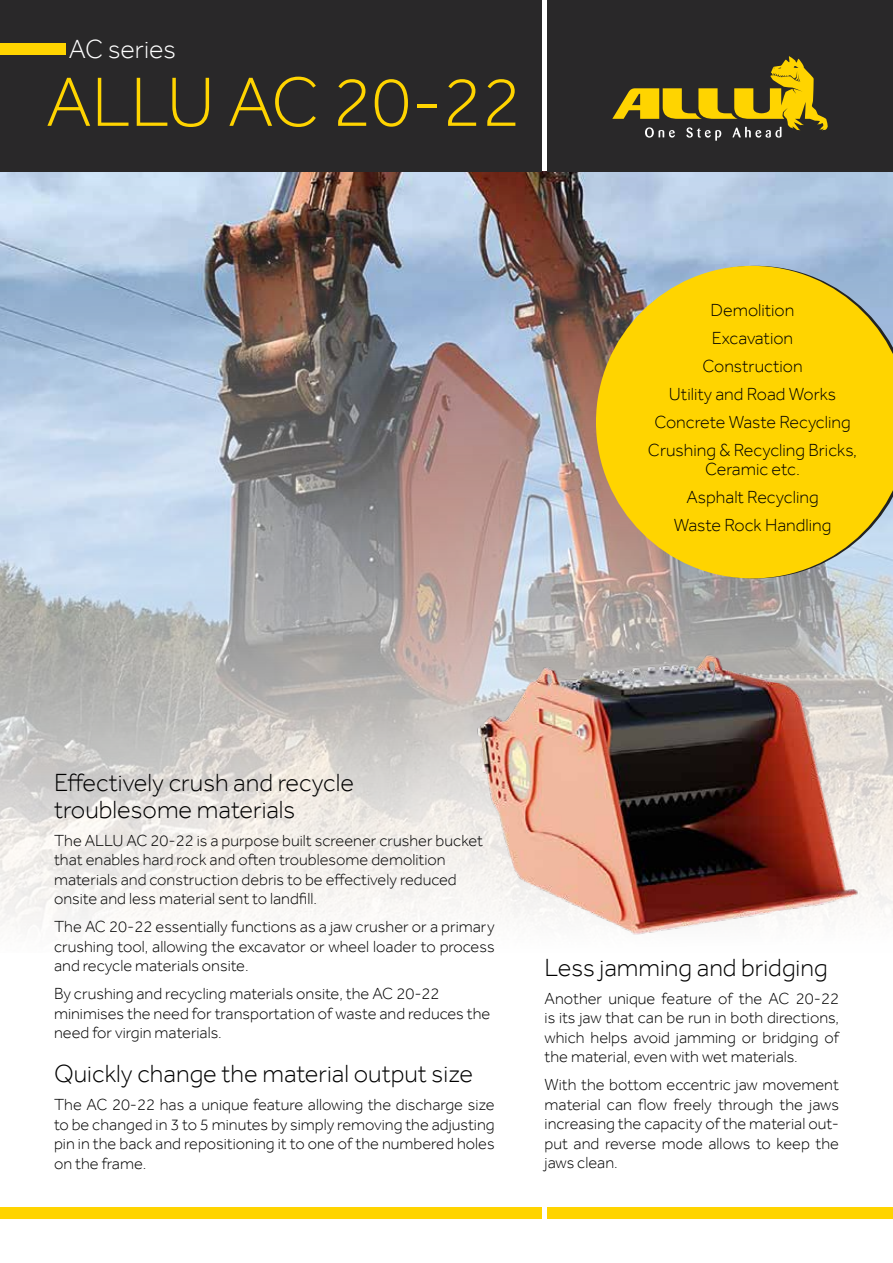
<style>
.page{position:relative;width:893px;height:1263px;background:#fff}
.page>*{position:absolute;margin:0;border:0;box-sizing:border-box;transform-origin:0 0}
.t1{font:300 72px "Effra";color:#ffd400}
.t2{font:300 27px "Effra";color:#fff}
.t3{font:300 25.5px/27px "Effra";color:#000}
.t4{font:300 18px/28px "Effra";color:#000;text-align:center}
.t5{font:300 16.5px/19.5px "Effra";color:#000;text-align:justify}
</style>
<div class="page">
<img style="left:0;top:171px;width:893px;height:758px">
<img style="left:459px;top:645px;width:432px;height:290px">
<div style="left:0;top:0;width:541px;height:171px;background:#292829"></div>
<div style="left:548px;top:0;width:345px;height:171px;background:#292829"></div>
<svg style="left:596px;top:266px;width:297px;height:312px;background:#ecc91f"></svg>
<svg style="left:612px;top:56px;width:216px;height:85px"></svg>
<div style="left:0;top:43px;width:65px;height:11px;background:#ffd400"></div>
<div style="left:0;top:1207px;width:541px;height:11px;background:#ffd400"></div>
<div style="left:548px;top:1207px;width:345px;height:11px;background:#ffd400"></div>
<h2 class="t2" style="left:69px;top:33px;width:109px">AC series</h2>
<h1 class="t1" style="left:46px;top:59px;width:476px">ALLU AC 20-22</h1>
<p class="t4" style="left:648px;top:296px;width:211px">Demolition<br>Excavation<br>Construction<br>Utility and Road Works<br>Concrete Waste Recycling<br>Crushing &amp; Recycling Bricks,</p>
<p class="t4" style="left:674px;top:455px;width:159px">Ceramic etc.<br>Asphalt Recycling<br>Waste Rock Handling</p>
<h3 class="t3" style="left:54px;top:768px;width:301px">Effectively crush and recycle troublesome materials</h3>
<p class="t5" style="left:54px;top:830px;width:430px;text-align:left">The ALLU AC 20-22 is a purpose built screener crusher bucket that enables hard rock and often troublesome demolition materials and construction debris to be effectively reduced onsite and less material sent to landfill.</p>
<p class="t5" style="left:54px;top:917px;width:442px">The AC 20-22 essentially functions as a jaw crusher or a primary crushing tool, allowing the excavator or wheel loader to process and recycle materials onsite.</p>
<p class="t5" style="left:54px;top:984px;width:438px;text-align:left">By crushing and recycling materials onsite, the AC 20-22 minimises the need for transportation of waste and reduces the need for virgin materials.</p>
<h3 class="t3" style="left:54px;top:1060px;width:421px">Quickly change the material output size</h3>
<p class="t5" style="left:54px;top:1095px;width:442px">The AC 20-22 has a unique feature allowing the discharge size to be changed in 3 to 5 minutes by simply removing the adjusting pin in the back and repositioning it to one of the numbered holes on the frame.</p>
<h3 class="t3" style="left:545px;top:953px;width:285px">Less jamming and bridging</h3>
<p class="t5" style="left:545px;top:988px;width:296px">Another unique feature of the AC 20-22 is its jaw that can be run in both directions, which helps avoid jamming or bridging of the material, even with wet materials.</p>
<p class="t5" style="left:545px;top:1075px;width:296px">With the bottom eccentric jaw movement material can flow freely through the jaws increasing the capacity of the material out&shy;put and reverse mode allows to keep the jaws clean.</p>
</div>
